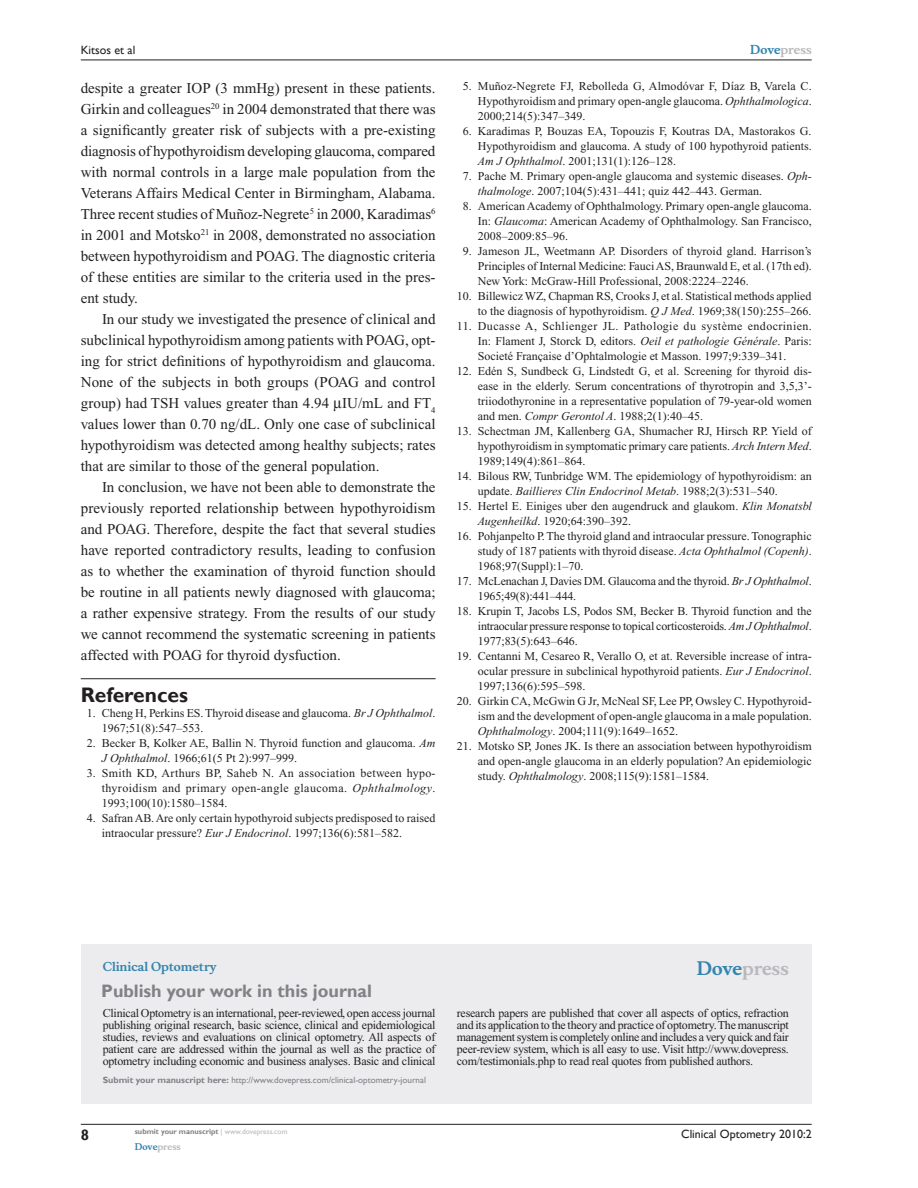
<style>
.page{position:relative;width:918px;height:1188px;background:#fff}
.page>*{position:absolute;margin:0;border:0;box-sizing:border-box;transform-origin:0 0}
.t1{font:700 21px "Gill Sans";color:#231f20}
.t2{font:700 18px "Gill Sans";color:#808285}
.t3{font:700 18px "Musee";color:#b8b9bc}
.t4{font:15px/21px "Times New Roman";color:#231f20;text-align:justify}
.t5{font:12px/15px "Times New Roman";color:#231f20;text-align:justify}
.t6{font:12px "Gill Sans";color:#231f20}
.t7{font:700 12px "Musee";color:#3485ae}
.t8{font:700 12px "Musee";color:#b8b9bc}
.t9{font:9px "Gill Sans";color:#808285}
.t10{font:700 9px "Musee";color:#b8b9bc}
.t11{font:700 7.5px "Gill Sans";color:#808285}
.s1{color:#3485ae}
.s2{font-style:italic}
.s3{font-weight:700}
.s4{font-weight:400;color:#b8b9bc}
</style>
<div class="page">
<div style="left:81px;top:944px;width:731px;height:159px;background:#ececee"></div>
<hr style="left:81px;top:1124px;width:731px;height:1px;background:#231f20">
<hr style="left:81px;top:60px;width:731px;height:1px;background:#231f20">
<hr style="left:81px;top:678px;width:355px;height:1px;background:#231f20">
<p class="t6" style="left:81px;top:43px;width:56px">Kitsos et al</p>
<p class="t8" style="left:750px;top:43px;width:63px"><span class="s1">Dove</span>press</p>
<p class="t4" style="left:81px;top:77px;width:356px">despite a greater IOP (3 mmHg) present in these patients.<br>Girkin and colleagues<sup>20</sup> in 2004 demonstrated that there was a significantly greater risk of subjects with a pre-existing diagnosis of hypothyroidism developing glaucoma, compared with normal controls in a large male population from the Veterans Affairs Medical Center in Birmingham, Alabama.<br>Three recent studies of Muñoz-Negrete<sup>5</sup> in 2000, Karadimas<sup>6 </sup>in 2001 and Motsko<sup>21</sup> in 2008, demonstrated no association between hypothyroidism and POAG. The diagnostic criteria of these entities are similar to the criteria used in the pres&shy;ent study.</p>
<p class="t4" style="left:81px;top:308px;width:356px;text-indent:21px">In our study we investigated the presence of clinical and subclinical hypothyroidism among patients with POAG, opt&shy;ing for strict definitions of hypothyroidism and glaucoma.<br>None of the subjects in both groups (POAG and control group) had TSH values greater than 4.94 IU/mL and FT<sub>4 </sub>values lower than 0.70 ng/dL. Only one case of subclinical hypothyroidism was detected among healthy subjects; rates that are similar to those of the general population.</p>
<p class="t4" style="left:81px;top:476px;width:356px;text-indent:21px">In conclusion, we have not been able to demonstrate the previously reported relationship between hypothyroidism and POAG. Therefore, despite the fact that several studies have reported contradictory results, leading to confusion as to whether the examination of thyroid function should be routine in all patients newly diagnosed with glaucoma; a rather expensive strategy. From the results of our study we cannot recommend the systematic screening in patients affected with POAG for thyroid dysfuction.</p>
<h1 class="t1" style="left:81px;top:682px;width:109px">References</h1>
<p class="t5" style="left:102px;top:705px;width:335px;text-indent:-15px">1. Cheng H, Perkins ES. Thyroid disease and glaucoma. <span class="s2">Br J Ophthalmol</span>.<br>1967;51(8):547–553.</p>
<p class="t5" style="left:102px;top:735px;width:335px;text-indent:-15px">2. Becker B, Kolker AE, Ballin N. Thyroid function and glaucoma. <span class="s2">Am<br>J Ophthalmol</span>. 1966;61(5 Pt 2):997–999.</p>
<p class="t5" style="left:102px;top:765px;width:335px;text-indent:-15px">3. Smith KD, Arthurs BP, Saheb N. An association between hypo&shy;thyroidism and primary open-angle glaucoma. <span class="s2">Ophthalmology</span>.<br>1993;100(10):1580–1584.</p>
<p class="t5" style="left:102px;top:810px;width:335px;text-indent:-15px">4. Safran AB. Are only certain hypothyroid subjects predisposed to raised intraocular pressure? <span class="s2">Eur J Endocrinol</span>. 1997;136(6):581–582.</p>
<p class="t5" style="left:478px;top:79px;width:335px;text-indent:-15px">5. Muñoz-Negrete FJ, Rebolleda G, Almodóvar F, Díaz B, Varela C.<br>Hypothyroidism and primary open-angle glaucoma. <span class="s2">Ophthalmologica</span>.<br>2000;214(5):347–349.</p>
<p class="t5" style="left:478px;top:124px;width:335px;text-indent:-15px">6. Karadimas P, Bouzas EA, Topouzis F, Koutras DA, Mastorakos G.<br>Hypothyroidism and glaucoma. A study of 100 hypothyroid patients.<br><span class="s2">Am J Ophthalmol</span>. 2001;131(1):126–128.</p>
<p class="t5" style="left:478px;top:169px;width:335px;text-indent:-15px">7. Pache M. Primary open-angle glaucoma and systemic diseases. <span class="s2">Oph&shy;thalmologe</span>. 2007;104(5):431–441; quiz 442–443. German.</p>
<p class="t5" style="left:478px;top:199px;width:335px;text-indent:-15px">8. American Academy of Ophthalmology. Primary open-angle glaucoma.<br>In: <span class="s2">Glaucoma</span>: American Academy of Ophthalmology. San Francisco, 2008–2009:85–96.</p>
<p class="t5" style="left:478px;top:244px;width:336px;text-indent:-15px">9. Jameson JL, Weetmann AP. Disorders of thyroid gland. Harrison’s Principles of Internal Medicine: Fauci AS, Braunwald E, et al. (17th ed).<br>New York: McGraw-Hill Professional, 2008:2224–2246.</p>
<p class="t5" style="left:457px;top:289px;width:356px;text-align:right">10. Billewicz WZ, Chapman RS, Crooks J, et al. Statistical methods applied to the diagnosis of hypothyroidism. <span class="s2">Q J Med</span>. 1969;38(150):255–266.</p>
<p class="t5" style="left:478px;top:319px;width:336px;text-indent:-21px">11. Ducasse A, Schlienger JL. Pathologie du système endocrinien.<br>In: Flament J, Storck D, editors. <span class="s2">Oeil et pathologie Générale</span>. Paris:<br>Societé Française d’Ophtalmologie et Masson. 1997;9:339–341.</p>
<p class="t5" style="left:478px;top:364px;width:335px;text-indent:-21px">12. Edén S, Sundbeck G, Lindstedt G, et al. Screening for thyroid dis&shy;ease in the elderly. Serum concentrations of thyrotropin and 3,5,3’- triiodothyronine in a representative population of 79-year-old women and men. <span class="s2">Compr Gerontol A</span>. 1988;2(1):40–45.</p>
<p class="t5" style="left:478px;top:424px;width:335px;text-indent:-21px">13. Schectman JM, Kallenberg GA, Shumacher RJ, Hirsch RP. Yield of hypothyroidism in symptomatic primary care patients. <span class="s2">Arch Intern Med</span>.<br>1989;149(4):861–864.</p>
<p class="t5" style="left:478px;top:469px;width:335px;text-indent:-21px">14. Bilous RW, Tunbridge WM. The epidemiology of hypothyroidism: an update. <span class="s2">Baillieres Clin Endocrinol Metab</span>. 1988;2(3):531–540.</p>
<p class="t5" style="left:478px;top:499px;width:335px;text-indent:-21px">15. Hertel E. Einiges uber den augendruck and glaukom. <span class="s2">Klin Monatsbl<br>Augenheilkd</span>. 1920;64:390–392.</p>
<p class="t5" style="left:478px;top:529px;width:335px;text-indent:-21px">16. Pohjanpelto P. The thyroid gland and intraocular pressure. Tonographic study of 187 patients with thyroid disease. <span class="s2">Acta Ophthalmol (Copenh)</span>.<br>1968;97(Suppl):1–70.</p>
<p class="t5" style="left:478px;top:574px;width:335px;text-indent:-21px">17. McLenachan J, Davies DM. Glaucoma and the thyroid. <span class="s2">Br J Ophthalmol</span>.<br>1965;49(8):441–444.</p>
<p class="t5" style="left:478px;top:604px;width:335px;text-indent:-21px">18. Krupin T, Jacobs LS, Podos SM, Becker B. Thyroid function and the intraocular pressure response to topical corticosteroids. <span class="s2">Am J Ophthalmol</span>.<br>1977;83(5):643–646.</p>
<p class="t5" style="left:478px;top:649px;width:335px;text-indent:-21px">19. Centanni M, Cesareo R, Verallo O, et at. Reversible increase of intra&shy;ocular pressure in subclinical hypothyroid patients. <span class="s2">Eur J Endocrinol</span>.<br>1997;136(6):595–598.</p>
<p class="t5" style="left:478px;top:694px;width:335px;text-indent:-21px">20. Girkin CA, McGwin G Jr, McNeal SF, Lee PP, Owsley C. Hypothyroid&shy;ism and the development of open-angle glaucoma in a male population.<br><span class="s2">Ophthalmology</span>. 2004;111(9):1649–1652.</p>
<p class="t5" style="left:478px;top:739px;width:335px;text-indent:-21px">21. Motsko SP, Jones JK. Is there an association between hypothyroidism and open-angle glaucoma in an elderly population? An epidemiologic study. <span class="s2">Ophthalmology</span>. 2008;115(9):1581–1584.</p>
<p class="t7" style="left:103px;top:959px;width:115px">Clinical Optometry</p>
<h2 class="t2" style="left:101px;top:980px;width:272px">Publish your work in this journal</h2>
<h2 class="t3" style="left:697px;top:958px;width:94px"><span class="s1">Dove</span>press</h2>
<p class="t5" style="left:103px;top:1007px;width:334px;line-height:12px">Clinical Optometry is an international, peer-reviewed, open access journal publishing original research, basic science, clinical and epidemiological studies, reviews and evaluations on clinical optometry. All aspects of patient care are addressed within the journal as well as the practice of optometry including economic and business analyses. Basic and clinical</p>
<p class="t5" style="left:457px;top:1007px;width:334px;line-height:12px">research papers are published that cover all aspects of optics, refraction and its application to the theory and practice of optometry. The manuscript management system is completely online and includes a very quick and fair peer-review system, which is all easy to use. Visit http://www.dovepress. com/testimonials.php to read real quotes from published authors.</p>
<p class="t9" style="left:103px;top:1075px;width:325px"><span class="s3">Submit your manuscript here:</span> http://www.dovepress.com/clinical-optometry-journal</p>
<p class="t11" style="left:135px;top:1127px;width:154px">submit your manuscript <span class="s4">| www.dovepress.com</span></p>
<p class="t10" style="left:135px;top:1141px;width:48px"><span class="s1">Dove</span>press</p>
<p class="t6" style="left:681px;top:1127px;width:132px">Clinical Optometry 2010:2</p>
</div>
